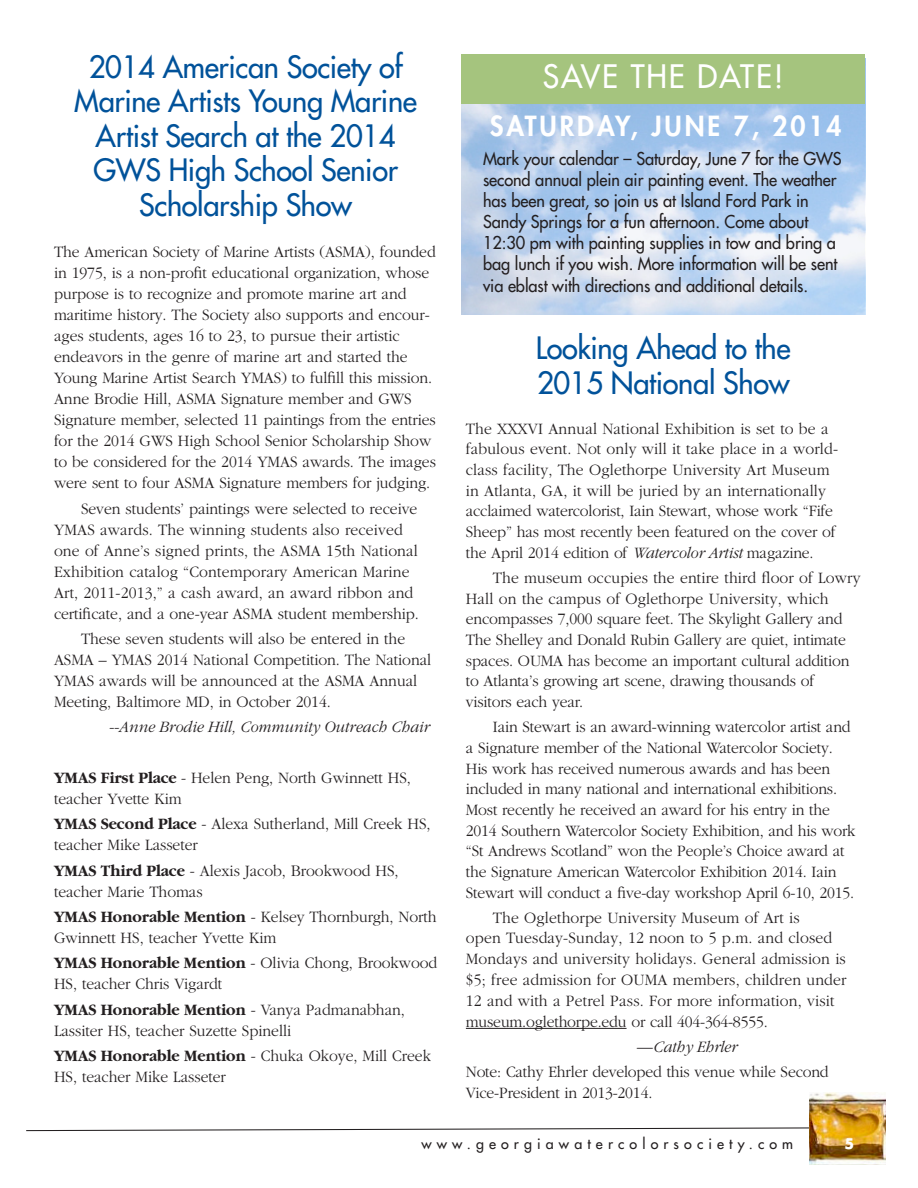
<style>
.page{position:relative;width:918px;height:1188px;background:#fff}
.page>*{position:absolute;margin:0;border:0;box-sizing:border-box;transform-origin:0 0}
.t1{font:31.5px "Futura";letter-spacing:.06em;color:#fff}
.t2{font:30px/34.5px "Futura";letter-spacing:-.01em;color:#01529a;text-align:center}
.t3{font:800 27px "Futura";letter-spacing:.11em;color:#fff}
.t4{font:17.25px/21.3px "Futura";letter-spacing:-.005em;color:#231f20;scale:.95 1}
.t5{font:300 16.5px/21px "Garamond";letter-spacing:-.005em;color:#231f20;scale:.95 1}
.t6{font:italic 300 16.5px "Garamond";letter-spacing:-.005em;color:#231f20;scale:.95 1}
.t7{font:14.25px "Futura";letter-spacing:.36em;color:#231f20}
.t8{font:700 14.25px "Futura";color:#fff}
.s1{font-weight:700}
.s2{font-style:italic}
</style>
<div class="page">
<svg style="left:26px;top:1127px;width:783px;height:5px"></svg>
<img style="left:809px;top:1093px;width:77px;height:71px">
<img style="left:462px;top:104px;width:403px;height:211px">
<div style="left:462px;top:54px;width:403px;height:50px;background:#a5c47e"></div>
<hr style="left:466px;top:1028px;width:161px;height:1px;background:#231f20">
<p class="t2" style="left:74px;top:49px;width:344px">2014 American Society of<br>Marine Artists Young Marine<br>Artist Search at the 2014<br>GWS High School Senior<br>Scholarship Show</p>
<p class="t5" style="left:54px;top:242px;width:404px">The American Society of Marine Artists (ASMA), founded in 1975, is a non-profit educational organization, whose purpose is to recognize and promote marine art and maritime history. The Society also supports and encour&shy;ages students, ages 16 to 23, to pursue their artistic endeavors in the genre of marine art and started the Young Marine Artist Search YMAS) to fulfill this mission.<br>Anne Brodie Hill, ASMA Signature member and GWS Signature member, selected 11 paintings from the entries for the 2014 GWS High School Senior Scholarship Show to be considered for the 2014 YMAS awards. The images were sent to four ASMA Signature members for judging.</p>
<p class="t5" style="left:54px;top:498px;width:386px;text-indent:27px">Seven students’ paintings were selected to receive YMAS awards. The winning students also received one of Anne’s signed prints, the ASMA 15th National Exhibition catalog “Contemporary American Marine Art, 2011-2013,” a cash award, an award ribbon and certificate, and a one-year ASMA student membership.</p>
<p class="t5" style="left:54px;top:628px;width:399px;text-indent:27px">These seven students will also be entered in the ASMA – YMAS 2014 National Competition. The National YMAS awards will be announced at the ASMA Annual Meeting, Baltimore MD, in October 2014.</p>
<p class="t6" style="left:108px;top:718px;width:339px">--Anne Brodie Hill, Community Outreach Chair</p>
<p class="t5" style="left:54px;top:767px;width:377px"><span class="s1">YMAS First Place</span> - Helen Peng, North Gwinnett HS, teacher Yvette Kim</p>
<p class="t5" style="left:54px;top:814px;width:398px"><span class="s1">YMAS Second Place</span> - Alexa Sutherland, Mill Creek HS, teacher Mike Lasseter</p>
<p class="t5" style="left:54px;top:860px;width:364px"><span class="s1">YMAS Third Place</span> - Alexis Jacob, Brookwood HS, teacher Marie Thomas</p>
<p class="t5" style="left:54px;top:906px;width:404px"><span class="s1">YMAS Honorable Mention</span> - Kelsey Thornburgh, North<br>Gwinnett HS, teacher Yvette Kim</p>
<p class="t5" style="left:54px;top:953px;width:405px"><span class="s1">YMAS Honorable Mention</span> - Olivia Chong, Brookwood<br>HS, teacher Chris Vigardt</p>
<p class="t5" style="left:54px;top:999px;width:371px"><span class="s1">YMAS Honorable Mention</span> - Vanya Padmanabhan,<br>Lassiter HS, teacher Suzette Spinelli</p>
<p class="t5" style="left:54px;top:1045px;width:399px"><span class="s1">YMAS Honorable Mention</span> - Chuka Okoye, Mill Creek<br>HS, teacher Mike Lasseter</p>
<p class="t1" style="left:543px;top:56px;width:242px">SAVE THE DATE!</p>
<p class="t3" style="left:490px;top:108px;width:354px">SATURDAY, JUNE 7, 2014</p>
<p class="t4" style="left:483px;top:148px;width:379px">Mark your calendar – Saturday, June 7 for the GWS second annual plein air painting event. The weather has been great, so join us at Island Ford Park in Sandy Springs for a fun afternoon. Come about 12:30 pm with painting supplies in tow and bring a bag lunch if you wish. More information will be sent via eblast with directions and additional details.</p>
<p class="t2" style="left:536px;top:331px;width:256px;text-align:left">Looking Ahead to the<br>2015 National Show</p>
<p class="t5" style="left:466px;top:418px;width:393px">The XXXVI Annual National Exhibition is set to be a fabulous event. Not only will it take place in a world&shy;class facility, The Oglethorpe University Art Museum in Atlanta, GA, it will be juried by an internationally acclaimed watercolorist, Iain Stewart, whose work “Fife Sheep” has most recently been featured on the cover of the April 2014 edition of <span class="s2">Watercolor Artist</span> magazine.</p>
<p class="t5" style="left:466px;top:567px;width:417px;text-indent:27px">The museum occupies the entire third floor of Lowry Hall on the campus of Oglethorpe University, which encompasses 7,000 square feet. The Skylight Gallery and The Shelley and Donald Rubin Gallery are quiet, intimate spaces. OUMA has become an important cultural addition to Atlanta’s growing art scene, drawing thousands of visitors each year.</p>
<p class="t5" style="left:466px;top:717px;width:412px;text-indent:27px">Iain Stewart is an award-winning watercolor artist and a Signature member of the National Watercolor Society.<br>His work has received numerous awards and has been included in many national and international exhibitions.<br>Most recently he received an award for his entry in the 2014 Southern Watercolor Society Exhibition, and his work “St Andrews Scotland” won the People’s Choice award at the Signature American Watercolor Exhibition 2014. Iain Stewart will conduct a five-day workshop April 6-10, 2015.</p>
<p class="t5" style="left:466px;top:907px;width:402px;text-indent:27px">The Oglethorpe University Museum of Art is<br>open Tuesday-Sunday, 12 noon to 5 p.m. and closed Mondays and university holidays. General admission is $5; free admission for OUMA members, children under 12 and with a Petrel Pass. For more information, visit museum.oglethorpe.edu or call 404-364-8555.</p>
<p class="t6" style="left:637px;top:1038px;width:106px">—Cathy Ehrler</p>
<p class="t5" style="left:466px;top:1062px;width:383px">Note: Cathy Ehrler developed this venue while Second<br>Vice-President in 2013-2014.</p>
<p class="t7" style="left:422px;top:1135px;width:373px">www.georgiawatercolorsociety.com</p>
<p class="t8" style="left:845px;top:1134px;width:11px">5</p>
</div>
